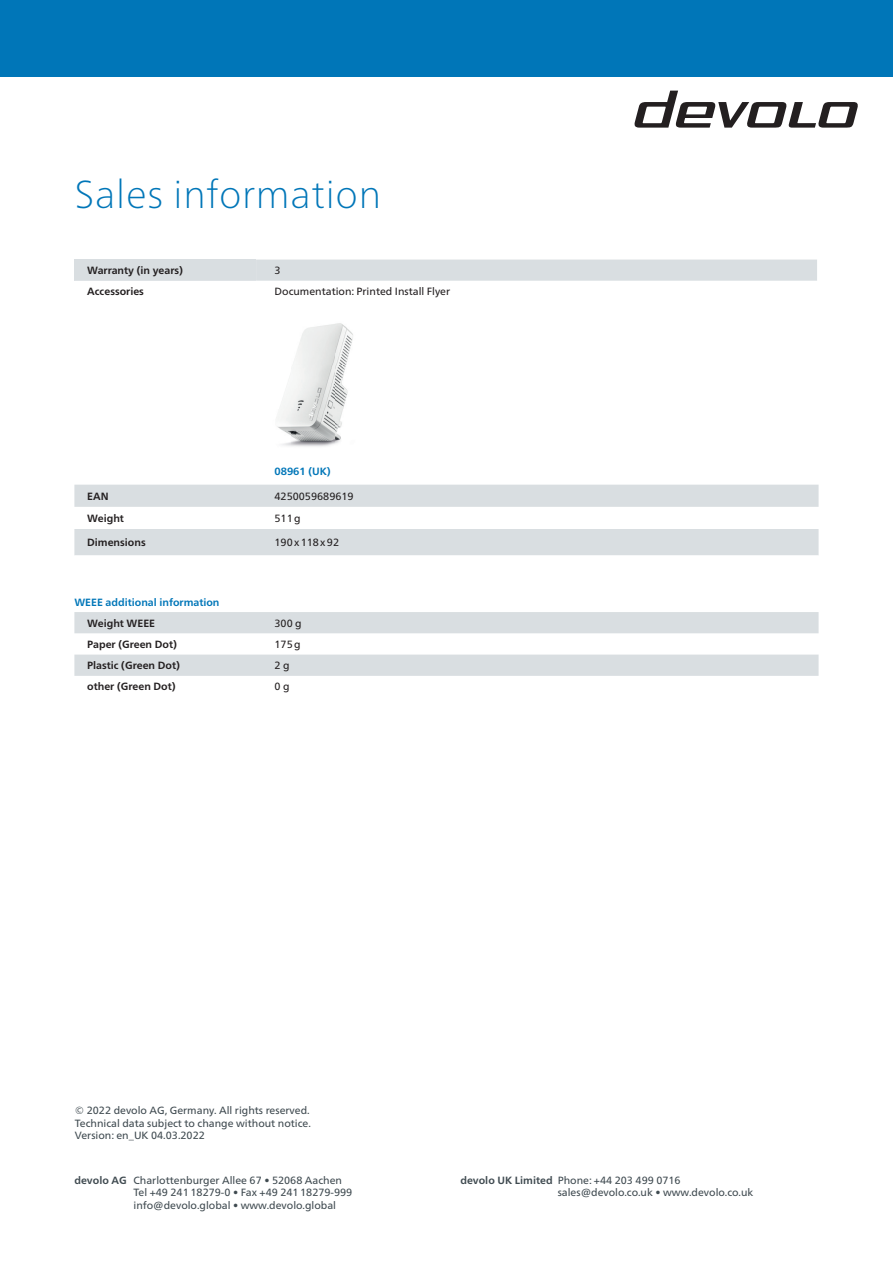
<style>
.page{position:relative;width:893px;height:1263px;background:#fff}
.page>*{position:absolute;margin:0;border:0;box-sizing:border-box;transform-origin:0 0}
.t1{font:100 39px "Frutiger Neue LTW1 G";letter-spacing:.02em;color:#0076b8}
.t2{font:10.5px/12.6px "Frutiger Neue LTW1 G";color:#3f4a50}
.t3{font:700 10.5px "Frutiger Neue LTW1 G";color:#231f20}
.t4{font:10.5px "Frutiger Neue LTW1 G";color:#231f20}
.t5{font:700 10.5px "Frutiger Neue LTW1 G";color:#0076b8}
.s1{font-weight:700}
</style>
<div class="page">
<div style="left:0;top:0;width:893px;height:77px;background:#0076b8"></div>
<svg style="left:634px;top:91px;width:224px;height:37px"></svg>
<svg style="left:75px;top:484px;width:743px;height:1px"></svg>
<svg style="left:74px;top:485px;width:745px;height:191px;fill:#d9dee1"></svg>
<svg style="left:74px;top:555px;width:745px;height:27px"></svg>
<div style="left:74px;top:260px;width:743px;height:21px;background:#d9dee1"></div>
<img style="left:276px;top:323px;width:77px;height:124px">
<h1 class="t1" style="left:74px;top:167px;width:308px">Sales information</h1>
<p class="t3" style="left:87px;top:263px;width:97px">Warranty (in years)</p>
<p class="t4" style="left:275px;top:263px;width:8px">3</p>
<p class="t3" style="left:87px;top:284px;width:58px">Accessories</p>
<p class="t4" style="left:275px;top:284px;width:177px">Documentation: Printed Install Flyer</p>
<p class="t5" style="left:275px;top:464px;width:58px">08961 (UK)</p>
<p class="t3" style="left:87px;top:488px;width:23px">EAN</p>
<p class="t4" style="left:275px;top:488px;width:81px">4250059689619</p>
<p class="t3" style="left:87px;top:511px;width:38px">Weight</p>
<p class="t4" style="left:275px;top:510px;width:28px">511 g</p>
<p class="t3" style="left:87px;top:535px;width:60px">Dimensions</p>
<p class="t4" style="left:275px;top:535px;width:66px">190 x 118 x 92</p>
<p class="t5" style="left:74px;top:595px;width:147px">WEEE additional information</p>
<p class="t3" style="left:87px;top:615px;width:70px">Weight WEEE</p>
<p class="t4" style="left:275px;top:615px;width:29px">300 g</p>
<p class="t3" style="left:87px;top:637px;width:91px">Paper (Green Dot)</p>
<p class="t4" style="left:275px;top:636px;width:28px">175 g</p>
<p class="t3" style="left:87px;top:658px;width:94px">Plastic (Green Dot)</p>
<p class="t4" style="left:275px;top:658px;width:17px">2 g</p>
<p class="t3" style="left:87px;top:679px;width:90px">other (Green Dot)</p>
<p class="t4" style="left:275px;top:679px;width:17px">0 g</p>
<p class="t2" style="left:75px;top:1103px;width:238px;text-align:justify">© 2022 devolo AG, Germany. All rights reserved.<br>Technical data subject to change without notice.<br>Version: en_UK 04.03.2022</p>
<p class="t2" style="left:133px;top:1173px;width:220px;text-indent:-59px"><span class="s1">devolo AG</span> Charlottenburger Allee 67 • 52068 Aachen<br>Tel +49 241 18279-0 • Fax +49 241 18279-999 info@devolo.global • www.devolo.global</p>
<p class="t2" style="left:558px;top:1173px;width:197px;text-indent:-97px"><span class="s1">devolo UK Limited</span> Phone: +44 203 499 0716 sales@devolo.co.uk • www.devolo.co.uk</p>
</div>
